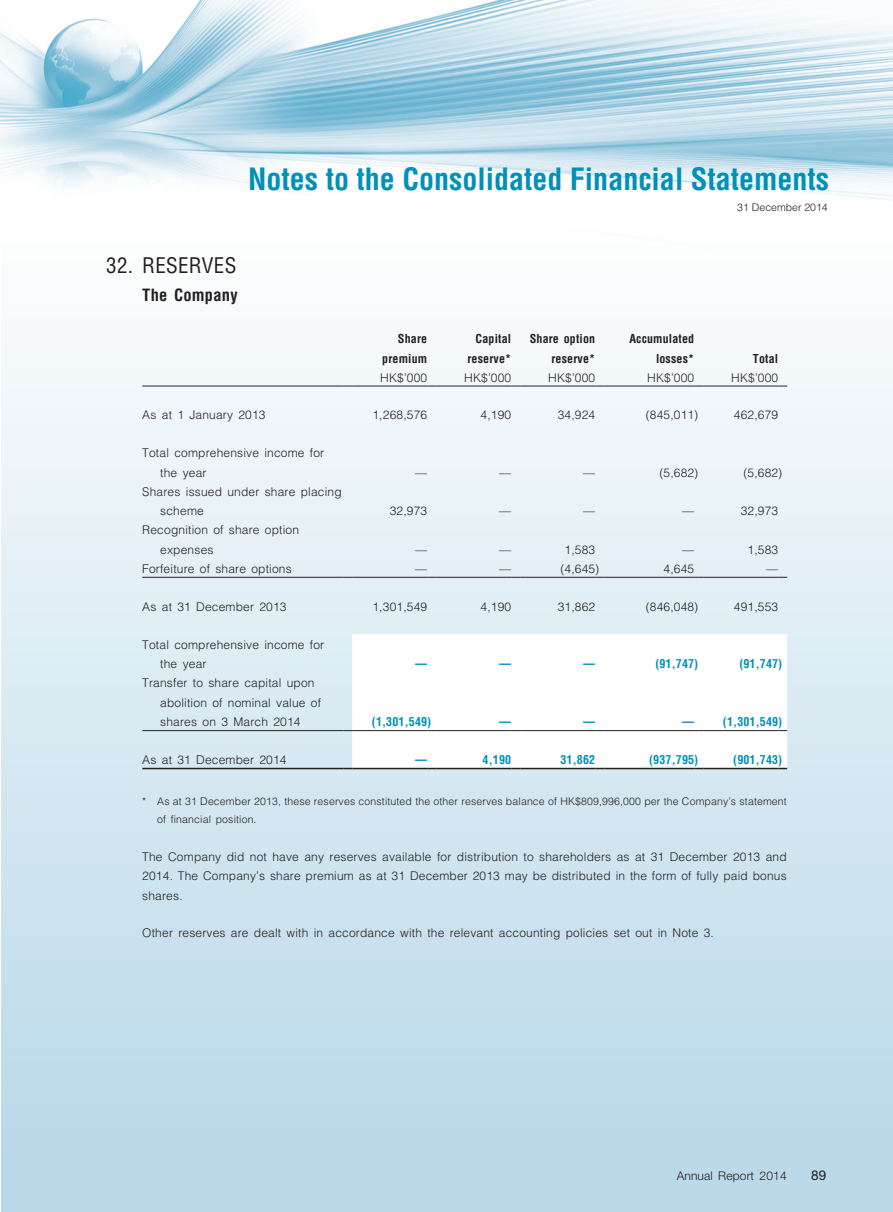
<style>
.page{position:relative;width:893px;height:1212px;background:#fff}
.page>*{position:absolute;margin:0;border:0;box-sizing:border-box;transform-origin:0 0}
.t1{font:700 condensed 30px "Helvetica LT Std";color:#0090ba}
._03_H1{font:condensed 21px "Helvetica LT Std";letter-spacing:.01em;color:#231f20}
._04___H2{font:700 condensed 16.5px "Helvetica LT Std";letter-spacing:.015em;color:#231f20}
.t2{font:13.5px "Helvetica Neue LT Std";color:#231f20}
._15_Table_Stub{font:300 12px/19.5px "Helvetica LT Std";letter-spacing:.015em;color:#231f20}
._12___P2{font:300 12px/19.5px "Helvetica LT Std";letter-spacing:.015em;color:#231f20;text-align:justify}
._31_table_tab_6pt{font:300 12px "Helvetica LT Std";letter-spacing:.015em;color:#231f20}
._31_table_tab_6pt-2{font:700 condensed 12px "Helvetica LT Std";letter-spacing:.015em;color:#0090ba}
._31_table_tab_6pt-3{font:700 condensed 12px/19.5px "Helvetica LT Std";letter-spacing:.015em;color:#231f20;text-align:right}
.t3{font:300 12px "Helvetica Neue LT Std";letter-spacing:.015em;color:#231f20}
._26___P2__Note{font:300 10.5px/18px "Helvetica LT Std";letter-spacing:.015em;color:#231f20}
</style>
<div class="page">
<img style="left:0;top:0;width:893px;height:1212px">
<div style="left:2px;top:225px;width:891px;height:987px;background:linear-gradient(to bottom,#fdfdfe,#b6d7e7)"></div>
<svg style="left:352px;top:634px;width:435px;height:134px"></svg>
<hr style="left:142px;top:386px;width:201px;height:1px;background:#231f20">
<hr style="left:352px;top:386px;width:75px;height:1px;background:#231f20">
<hr style="left:436px;top:386px;width:75px;height:1px;background:#231f20">
<hr style="left:520px;top:386px;width:75px;height:1px;background:#231f20">
<hr style="left:604px;top:386px;width:90px;height:1px;background:#231f20">
<hr style="left:703px;top:386px;width:75px;height:1px;background:#231f20">
<hr style="left:142px;top:577px;width:201px;height:1px;background:#231f20">
<hr style="left:352px;top:577px;width:75px;height:1px;background:#231f20">
<hr style="left:436px;top:577px;width:75px;height:1px;background:#231f20">
<hr style="left:520px;top:577px;width:75px;height:1px;background:#231f20">
<hr style="left:604px;top:577px;width:90px;height:1px;background:#231f20">
<hr style="left:703px;top:577px;width:75px;height:1px;background:#231f20">
<hr style="left:142px;top:730px;width:201px;height:1px;background:#231f20">
<hr style="left:352px;top:730px;width:75px;height:1px;background:#231f20">
<hr style="left:436px;top:730px;width:75px;height:1px;background:#231f20">
<hr style="left:520px;top:730px;width:75px;height:1px;background:#231f20">
<hr style="left:604px;top:730px;width:90px;height:1px;background:#231f20">
<hr style="left:703px;top:730px;width:75px;height:1px;background:#231f20">
<hr style="left:142px;top:768px;width:201px;height:1px;background:#231f20">
<hr style="left:352px;top:768px;width:75px;height:1px;background:#231f20">
<hr style="left:436px;top:768px;width:75px;height:1px;background:#231f20">
<hr style="left:520px;top:768px;width:75px;height:1px;background:#231f20">
<hr style="left:604px;top:768px;width:90px;height:1px;background:#231f20">
<hr style="left:703px;top:768px;width:75px;height:1px;background:#231f20">
<h1 class="t1" style="left:248px;top:161px;width:582px">Notes to the Consolidated Financial Statements</h1>
<p class="_26___P2__Note" style="left:737px;top:198px;width:92px">31 December 2014</p>
<p class="_03_H1" style="left:106px;top:252px;width:132px">32. RESERVES</p>
<p class="_04___H2" style="left:142px;top:284px;width:97px">The Company</p>
<p class="_31_table_tab_6pt-3" style="left:382px;top:329px;width:46px">Share premium</p>
<p class="_31_table_tab_6pt-3" style="left:467px;top:329px;width:45px">Capital reserve*</p>
<p class="_31_table_tab_6pt-3" style="left:530px;top:329px;width:67px">Share option reserve*</p>
<p class="_31_table_tab_6pt-3" style="left:629px;top:329px;width:66px">Accumulated losses*</p>
<p class="_31_table_tab_6pt-3" style="left:753px;top:348px;width:27px">Total</p>
<p class="_31_table_tab_6pt" style="left:380px;top:370px;width:49px">HK$’000</p>
<p class="_31_table_tab_6pt" style="left:464px;top:370px;width:49px">HK$’000</p>
<p class="_31_table_tab_6pt" style="left:548px;top:370px;width:49px">HK$’000</p>
<p class="_31_table_tab_6pt" style="left:647px;top:370px;width:49px">HK$’000</p>
<p class="_31_table_tab_6pt" style="left:731px;top:370px;width:49px">HK$’000</p>
<p class="_15_Table_Stub" style="left:142px;top:405px;width:125px">As at 1 January 2013</p>
<p class="_31_table_tab_6pt" style="left:372px;top:408px;width:56px">1,268,576</p>
<p class="_31_table_tab_6pt" style="left:480px;top:408px;width:32px">4,190</p>
<p class="_31_table_tab_6pt" style="left:558px;top:408px;width:39px">34,924</p>
<p class="_31_table_tab_6pt" style="left:646px;top:408px;width:54px">(845,011)</p>
<p class="_31_table_tab_6pt" style="left:734px;top:408px;width:46px">462,679</p>
<p class="_15_Table_Stub" style="left:160px;top:443px;width:165px;text-indent:-18px">Total comprehensive income for the year</p>
<p class="_31_table_tab_6pt" style="left:415px;top:465px;width:13px">—</p>
<p class="_31_table_tab_6pt" style="left:499px;top:465px;width:13px">—</p>
<p class="_31_table_tab_6pt" style="left:583px;top:465px;width:13px">—</p>
<p class="_31_table_tab_6pt" style="left:659px;top:465px;width:40px">(5,682)</p>
<p class="_31_table_tab_6pt" style="left:743px;top:465px;width:40px">(5,682)</p>
<p class="_15_Table_Stub" style="left:160px;top:482px;width:183px;text-indent:-18px">Shares issued under share placing scheme</p>
<p class="_15_Table_Stub" style="left:160px;top:520px;width:140px;text-indent:-18px">Recognition of share option expenses</p>
<p class="_31_table_tab_6pt" style="left:390px;top:504px;width:39px">32,973</p>
<p class="_31_table_tab_6pt" style="left:499px;top:504px;width:13px">—</p>
<p class="_31_table_tab_6pt" style="left:583px;top:504px;width:13px">—</p>
<p class="_31_table_tab_6pt" style="left:682px;top:504px;width:13px">—</p>
<p class="_31_table_tab_6pt" style="left:741px;top:504px;width:39px">32,973</p>
<p class="_31_table_tab_6pt" style="left:415px;top:542px;width:13px">—</p>
<p class="_31_table_tab_6pt" style="left:499px;top:542px;width:13px">—</p>
<p class="_31_table_tab_6pt" style="left:564px;top:542px;width:32px">1,583</p>
<p class="_31_table_tab_6pt" style="left:682px;top:542px;width:13px">—</p>
<p class="_31_table_tab_6pt" style="left:747px;top:542px;width:32px">1,583</p>
<p class="_15_Table_Stub" style="left:142px;top:559px;width:151px">Forfeiture of share options</p>
<p class="_31_table_tab_6pt" style="left:415px;top:561px;width:13px">—</p>
<p class="_31_table_tab_6pt" style="left:499px;top:561px;width:13px">—</p>
<p class="_31_table_tab_6pt" style="left:560px;top:561px;width:40px">(4,645)</p>
<p class="_31_table_tab_6pt" style="left:663px;top:561px;width:32px">4,645</p>
<p class="_31_table_tab_6pt" style="left:766px;top:561px;width:13px">—</p>
<p class="_15_Table_Stub" style="left:142px;top:596px;width:146px">As at 31 December 2013</p>
<p class="_31_table_tab_6pt" style="left:372px;top:599px;width:56px">1,301,549</p>
<p class="_31_table_tab_6pt" style="left:480px;top:599px;width:32px">4,190</p>
<p class="_31_table_tab_6pt" style="left:558px;top:599px;width:39px">31,862</p>
<p class="_31_table_tab_6pt" style="left:646px;top:599px;width:54px">(846,048)</p>
<p class="_31_table_tab_6pt" style="left:734px;top:599px;width:46px">491,553</p>
<p class="_15_Table_Stub" style="left:160px;top:634px;width:165px;text-indent:-18px">Total comprehensive income for the year</p>
<p class="_31_table_tab_6pt-2" style="left:415px;top:656px;width:13px">—</p>
<p class="_31_table_tab_6pt-2" style="left:499px;top:656px;width:13px">—</p>
<p class="_31_table_tab_6pt-2" style="left:583px;top:656px;width:13px">—</p>
<p class="_31_table_tab_6pt-2" style="left:655px;top:656px;width:44px">(91,747)</p>
<p class="_31_table_tab_6pt-2" style="left:739px;top:656px;width:44px">(91,747)</p>
<p class="_15_Table_Stub" style="left:160px;top:673px;width:162px;text-indent:-18px">Transfer to share capital upon abolition of nominal value of shares on 3 March 2014</p>
<p class="_31_table_tab_6pt-2" style="left:372px;top:714px;width:61px">(1,301,549)</p>
<p class="_31_table_tab_6pt-2" style="left:499px;top:714px;width:13px">—</p>
<p class="_31_table_tab_6pt-2" style="left:583px;top:714px;width:13px">—</p>
<p class="_31_table_tab_6pt-2" style="left:682px;top:714px;width:13px">—</p>
<p class="_31_table_tab_6pt-2" style="left:723px;top:714px;width:61px">(1,301,549)</p>
<p class="_15_Table_Stub" style="left:142px;top:750px;width:146px">As at 31 December 2014</p>
<p class="_31_table_tab_6pt-2" style="left:415px;top:752px;width:13px">—</p>
<p class="_31_table_tab_6pt-2" style="left:483px;top:752px;width:30px">4,190</p>
<p class="_31_table_tab_6pt-2" style="left:560px;top:752px;width:36px">31,862</p>
<p class="_31_table_tab_6pt-2" style="left:649px;top:752px;width:51px">(937,795)</p>
<p class="_31_table_tab_6pt-2" style="left:733px;top:752px;width:51px">(901,743)</p>
<p class="_26___P2__Note" style="left:157px;top:792px;width:631px;text-indent:-15px">* As at 31 December 2013, these reserves constituted the other reserves balance of HK$809,996,000 per the Company’s statement of financial position.</p>
<p class="_12___P2" style="left:142px;top:847px;width:646px">The Company did not have any reserves available for distribution to shareholders as at 31 December 2013 and 2014. The Company’s share premium as at 31 December 2013 may be distributed in the form of fully paid bonus shares.</p>
<p class="_12___P2" style="left:142px;top:923px;width:573px">Other reserves are dealt with in accordance with the relevant accounting policies set out in Note 3.</p>
<p class="t3" style="left:677px;top:1168px;width:112px">Annual Report 2014</p>
<p class="t2" style="left:811px;top:1167px;width:17px">89</p>
</div>
